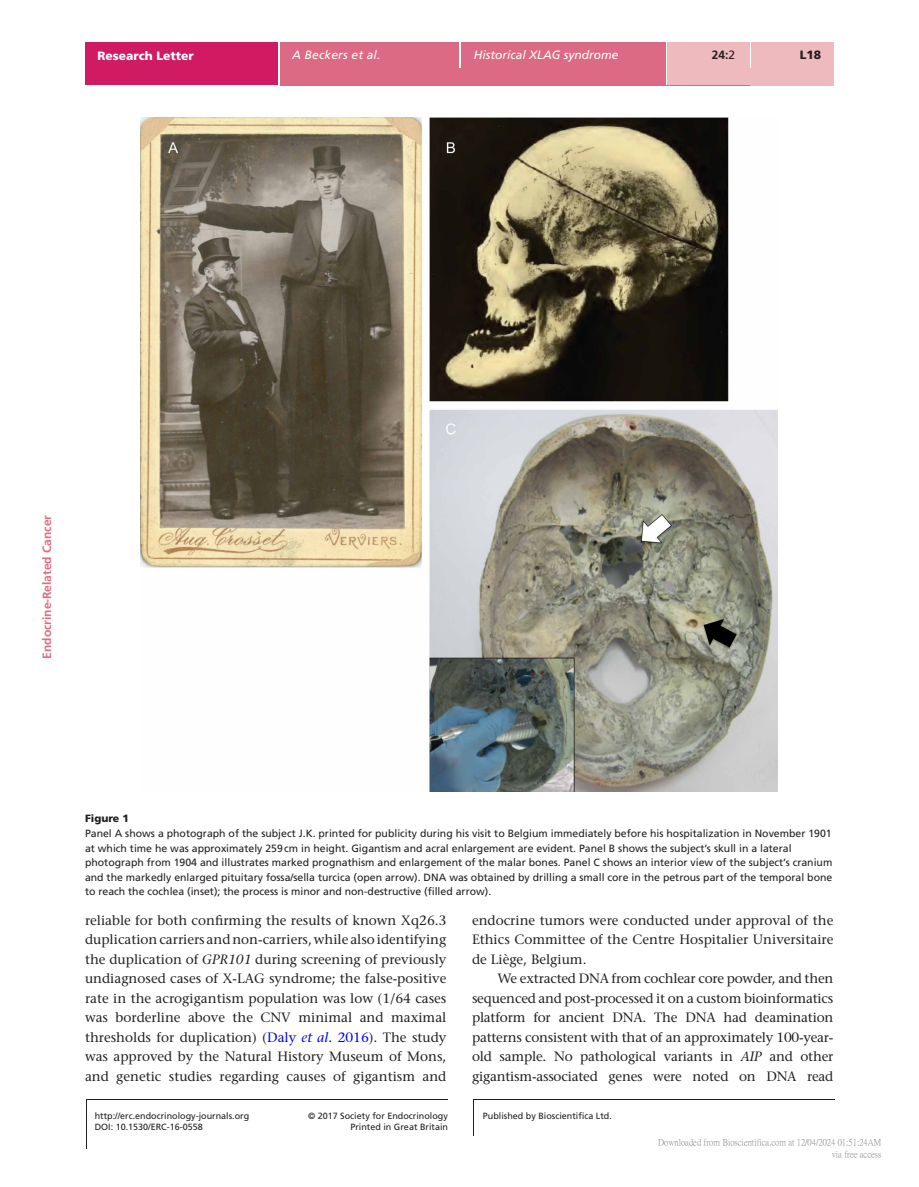
<style>
.page{position:relative;width:919px;height:1187px;background:#fff}
.page>*{position:absolute;margin:0;border:0;box-sizing:border-box;transform-origin:0 0}
.t1{font:500 13.5px/19.5px "Stone Serif Std";color:#231f20;text-align:justify}
.t2{font:italic 12px "Frutiger LT Std";color:#fff}
.t3{font:700 12px "Frutiger LT Std";color:#df6c85}
.t4{font:900 12px "Frutiger LT Std";color:#fff}
.t5{font:700 12px "Frutiger LT Std";color:#231f20}
.t6{font:900 12px "Frutiger LT Std";color:#231f20}
.t7{font:10.5px/14.7px "Frutiger LT Std";color:#231f20}
.t8{font:900 10.5px "Frutiger LT Std";color:#231f20}
.t9{font:9px/11.4px "Frutiger LT Std";color:#231f20;text-align:right}
.t10{font:9px/12px "P Ming Li U";color:rgb(0 0 0/.5);text-align:right}
.s1{font-weight:400}
.s2{font-style:italic}
.s3{color:#00f}
.s4{font-style:italic;color:#00f}
</style>
<div class="page">
<div style="left:85px;top:43px;width:194px;height:42px;background:#d01b62"></div>
<div style="left:280px;top:51px;width:553px;height:34px;background:#dd6a84"></div>
<div style="left:280px;top:43px;width:179px;height:8px;background:#dd6a84"></div>
<hr style="left:459px;top:43px;width:2px;height:25px;background:#fff">
<div style="left:461px;top:43px;width:204px;height:42px;background:#dd6a84"></div>
<hr style="left:665px;top:43px;width:2px;height:42px;background:#fff">
<div style="left:667px;top:43px;width:82px;height:42px;background:#efbabe"></div>
<div style="left:749px;top:68px;width:84px;height:17px;background:#efbabe"></div>
<hr style="left:749px;top:43px;width:2px;height:25px;background:#fff">
<div style="left:751px;top:43px;width:82px;height:25px;background:#efbabe"></div>
<hr style="left:86px;top:1099px;width:1px;height:49px;background:#231f20">
<hr style="left:473px;top:1099px;width:1px;height:36px;background:#231f20">
<hr style="left:86px;top:1098px;width:362px;height:1px;background:#231f20">
<hr style="left:473px;top:1098px;width:361px;height:1px;background:#231f20">
<img style="left:141px;top:117px;width:636px;height:674px">
<p class="t4" style="left:97px;top:48px;width:98px">Research Letter</p>
<p class="t2" style="left:292px;top:48px;width:90px">A Beckers et al.</p>
<p class="t2" style="left:474px;top:48px;width:146px">Historical XLAG syndrome</p>
<p class="t6" style="left:799px;top:48px;width:23px">L18</p>
<p class="t5" style="left:711px;top:48px;width:25px">24:<span class="s1">2</span></p>
<p class="t3" style="left:40px;top:658px;width:145px;rotate:-90deg">Endocrine-Related Cancer</p>
<p class="t8" style="left:85px;top:812px;width:45px">Figure 1</p>
<p class="t7" style="left:85px;top:825px;width:748px">Panel A shows a photograph of the subject J.K. printed for publicity during his visit to Belgium immediately before his hospitalization in November 1901 at which time he was approximately 259cm in height. Gigantism and acral enlargement are evident. Panel B shows the subject’s skull in a lateral photograph from 1904 and illustrates marked prognathism and enlargement of the malar bones. Panel C shows an interior view of the subject’s cranium and the markedly enlarged pituitary fossa/sella turcica (open arrow). DNA was obtained by drilling a small core in the petrous part of the temporal bone to reach the cochlea (inset); the process is minor and non-destructive (filled arrow).</p>
<p class="t1" style="left:85px;top:910px;width:363px">reliable for both confirming the results of known Xq26.3 duplication carriers and non-carriers, while also identifying the duplication of <span class="s2">GPR101</span> during screening of previously undiagnosed cases of X-LAG syndrome; the false-positive rate in the acrogigantism population was low (1/64 cases was borderline above the CNV minimal and maximal thresholds for duplication) (<span class="s3">Daly</span> <span class="s4">et al.</span> <span class="s3">2016</span>). The study was approved by the Natural History Museum of Mons, and genetic studies regarding causes of gigantism and</p>
<p class="t1" style="left:472px;top:910px;width:363px">endocrine tumors were conducted under approval of the Ethics Committee of the Centre Hospitalier Universitaire de Liège, Belgium.</p>
<p class="t1" style="left:472px;top:968px;width:363px;text-indent:26px">We extracted DNA from cochlear core powder, and then sequenced and post-processed it on a custom bioinformatics platform for ancient DNA. The DNA had deamination patterns consistent with that of an approximately 100-year&shy;old sample. No pathological variants in <span class="s2">AIP</span> and other gigantism-associated genes were noted on DNA read</p>
<p class="t9" style="left:95px;top:1109px;width:156px">http://erc.endocrinology-journals.org</p>
<p class="t9" style="left:308px;top:1109px;width:141px">© 2017 Society for Endocrinology<br>Printed in Great Britain</p>
<p class="t9" style="left:483px;top:1109px;width:131px">Published by Bioscientifica Ltd.</p>
<p class="t9" style="left:95px;top:1121px;width:110px">DOI: 10.1530/ERC-16-0558</p>
<p class="t10" style="left:658px;top:1136px;width:225px">Downloaded from Bioscientifica.com at 12/04/2024 01:51:24AM via free access</p>
</div>
